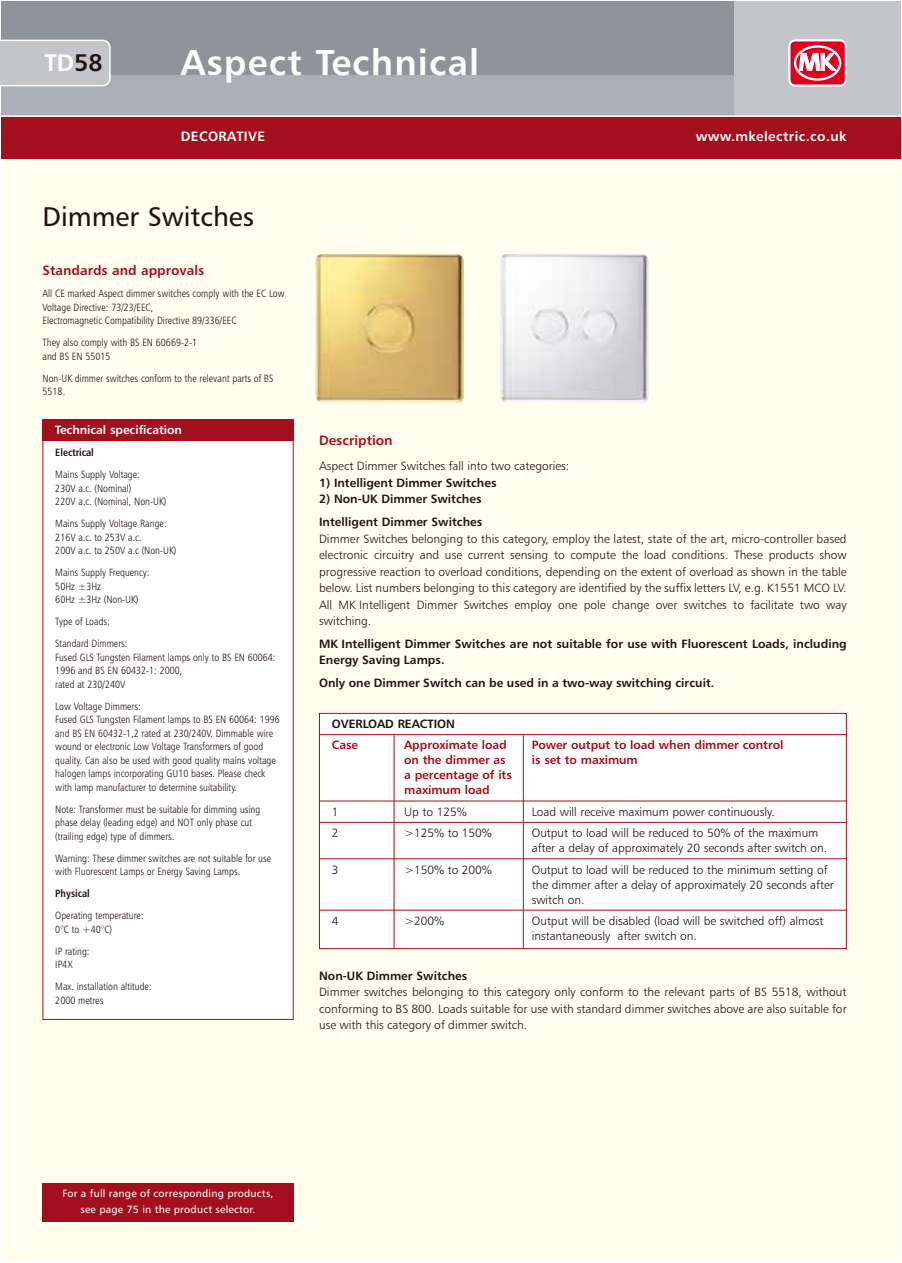
<style>
.page{position:relative;width:902px;height:1263px;background:#fff}
.page>*{position:absolute;margin:0;border:0;box-sizing:border-box;transform-origin:0 0}
.t1{font:36px "Humanist 777 BT Bold B";letter-spacing:.03em;color:#fff}
.t2{font:27px "Humanist 777 BT Roman B";color:#1f120f}
.t3{font:24px "Humanist 777 BT Bold B";color:#fff}
.t4{font:13.5px "Humanist 777 BT Bold B";color:#a30f1c}
.t5{font:13.5px "Humanist 777 BT Bold B";letter-spacing:.03em;color:#fff}
.t6{font:12px/16.5px "Humanist 777 BT Light B";letter-spacing:-.005em;color:#1f120f}
.t7{font:12px/23px "Humanist 777 BT Bold B";color:#1f120f}
.t8{font:12px/15px "Humanist 777 BT Bold B";letter-spacing:-.005em;color:#a30f1c}
.t9{font:12px "Humanist 777 BT Bold B";letter-spacing:-.005em;color:#fff}
.t10{font:10.5px/13.5px "Humanist 777 BT Light Condensed B";color:#1f120f}
.t11{font:10.5px/16.5px "Humanist 777 BT Roman B";letter-spacing:.015em;color:#fff;text-align:center}
.t12{font:10.5px "Humanist 777 BT Bold Condensed B";color:#1f120f}
.s1{color:#1f120f}
</style>
<div class="page">
<div style="left:1px;top:1px;width:899px;height:1261px;background:#fffeef"></div>
<div style="left:1px;top:1px;width:899px;height:115px;background:#8f949c"></div>
<div style="left:1px;top:75px;width:899px;height:41px;background:#aaafb8"></div>
<div style="left:1px;top:40px;width:110px;height:46px;background:#c3c5ca"></div>
<div style="left:733px;top:1px;width:167px;height:115px;background:#c3c5ca"></div>
<svg style="left:788px;top:39px;width:58px;height:48px"></svg>
<svg style="left:790px;top:42px;width:54px;height:42px"></svg>
<div style="left:793px;top:45px;width:48px;height:36px;border:2px solid #fff;border-radius:50%"></div>
<svg style="left:799px;top:53px;width:37px;height:17px"></svg>
<div style="left:1px;top:116px;width:899px;height:43px;background:#a30f1c"></div>
<hr style="left:1px;top:115px;width:899px;height:2px;background:#fff">
<img style="left:315px;top:254px;width:148px;height:149px">
<img style="left:500px;top:254px;width:148px;height:149px">
<div style="left:43px;top:420px;width:250px;height:599px;background:#fff"></div>
<div style="left:43px;top:419px;width:250px;height:22px;background:#a30f1c"></div>
<div style="left:319px;top:713px;width:528px;height:236px;background:#fff"></div>
<hr style="left:319px;top:801px;width:527px;height:1px;background:#a30f1c">
<hr style="left:319px;top:822px;width:527px;height:1px;background:#a30f1c">
<hr style="left:319px;top:858px;width:527px;height:1px;background:#a30f1c">
<hr style="left:319px;top:910px;width:527px;height:1px;background:#a30f1c">
<hr style="left:523px;top:735px;width:1px;height:214px;background:#a30f1c">
<hr style="left:393px;top:735px;width:1px;height:214px;background:#a30f1c">
<div style="left:43px;top:1183px;width:250px;height:39px;background:#a30f1c"></div>
<h3 class="t3" style="left:44px;top:53px;width:60px">TD<span class="s1">58</span></h3>
<h1 class="t1" style="left:181px;top:48px;width:300px">Aspect Technical</h1>
<p class="t5" style="left:181px;top:131px;width:86px">DECORATIVE</p>
<p class="t5" style="left:695px;top:131px;width:152px">www.mkelectric.co.uk</p>
<h2 class="t2" style="left:43px;top:205px;width:213px">Dimmer Switches</h2>
<p class="t4" style="left:43px;top:265px;width:163px">Standards and approvals</p>
<p class="t10" style="left:43px;top:288px;width:244px">All CE marked Aspect dimmer switches comply with the EC Low<br>Voltage Directive: 73/23/EEC,<br>Electromagnetic Compatibility Directive 89/336/EEC</p>
<p class="t10" style="left:43px;top:337px;width:156px">They also comply with BS EN 60669-2-1 and BS EN 55015</p>
<p class="t10" style="left:43px;top:372px;width:232px">Non-UK dimmer switches conform to the relevant parts of BS<br>5518.</p>
<p class="t9" style="left:55px;top:425px;width:128px">Technical specification</p>
<p class="t12" style="left:55px;top:448px;width:40px">Electrical</p>
<p class="t10" style="left:55px;top:469px;width:112px">Mains Supply Voltage:<br>230V a.c. (Nominal)<br>220V a.c. (Nominal, Non-UK)</p>
<p class="t10" style="left:55px;top:518px;width:122px">Mains Supply Voltage Range:<br>216V a.c. to 253V a.c.<br>200V a.c. to 250V a.c (Non-UK)</p>
<p class="t10" style="left:55px;top:567px;width:96px">Mains Supply Frequency:<br>50Hz ±3Hz<br>60Hz ±3Hz (Non-UK)</p>
<p class="t10" style="left:55px;top:611px;width:74px;line-height:22px">Type of Loads:<br>Standard Dimmers:</p>
<p class="t10" style="left:55px;top:651px;width:222px">Fused GLS Tungsten Filament lamps only to BS EN 60064:<br>1996 and BS EN 60432-1: 2000,<br>rated at 230/240V</p>
<p class="t10" style="left:55px;top:700px;width:226px">Low Voltage Dimmers:<br>Fused GLS Tungsten Filament lamps to BS EN 60064: 1996 and BS EN 60432-1,2 rated at 230/240V. Dimmable wire wound or electronic Low Voltage Transformers of good quality. Can also be used with good quality mains voltage halogen lamps incorporating GU10 bases. Please check with lamp manufacturer to determine suitability.</p>
<p class="t10" style="left:55px;top:803px;width:206px">Note: Transformer must be suitable for dimming using phase delay (leading edge) and NOT only phase cut (trailing edge) type of dimmers.</p>
<p class="t10" style="left:55px;top:852px;width:217px">Warning: These dimmer switches are not suitable for use with Fluorescent Lamps or Energy Saving Lamps.</p>
<p class="t12" style="left:55px;top:889px;width:36px">Physical</p>
<p class="t10" style="left:55px;top:910px;width:90px">Operating temperature:<br>0°C to +40°C)</p>
<p class="t10" style="left:55px;top:945px;width:36px">IP rating:<br>IP4X</p>
<p class="t10" style="left:55px;top:981px;width:98px">Max. installation altitude:<br>2000 metres</p>
<p class="t4" style="left:319px;top:435px;width:75px">Description</p>
<p class="t6" style="left:319px;top:459px;width:252px">Aspect Dimmer Switches fall into two categories:</p>
<p class="t7" style="left:319px;top:472px;width:179px">1) Intelligent Dimmer Switches</p>
<p class="t7" style="left:319px;top:488px;width:165px">2) Non-UK Dimmer Switches<br>Intelligent Dimmer Switches</p>
<p class="t6" style="left:319px;top:531px;width:529px;text-align:justify">Dimmer Switches belonging to this category, employ the latest, state of the art, micro-controller based electronic circuitry and use current sensing to compute the load conditions. These products show progressive reaction to overload conditions, depending on the extent of overload as shown in the table below. List numbers belonging to this category are identified by the suffix letters LV, e.g. K1551 MCO LV.<br>All MK Intelligent Dimmer Switches employ one pole change over switches to facilitate two way switching.</p>
<p class="t7" style="left:319px;top:636px;width:529px;line-height:16.5px">MK Intelligent Dimmer Switches are not suitable for use with Fluorescent Loads, including<br>Energy Saving Lamps.</p>
<p class="t7" style="left:319px;top:673px;width:397px">Only one Dimmer Switch can be used in a two-way switching circuit.</p>
<p class="t7" style="left:332px;top:713px;width:124px">OVERLOAD REACTION</p>
<p class="t8" style="left:332px;top:739px;width:28px">Case</p>
<p class="t8" style="left:404px;top:739px;width:104px">Approximate load</p>
<p class="t8" style="left:531px;top:739px;width:253px">Power output to load when dimmer control</p>
<p class="t8" style="left:404px;top:754px;width:103px">on the dimmer as</p>
<p class="t8" style="left:532px;top:754px;width:107px">is set to maximum</p>
<p class="t8" style="left:404px;top:769px;width:109px">a percentage of its maximum load</p>
<p class="t6" style="left:332px;top:804px;width:8px">1</p>
<p class="t6" style="left:404px;top:804px;width:64px">Up to 125%</p>
<p class="t6" style="left:531px;top:804px;width:244px">Load will receive maximum power continuously.</p>
<p class="t6" style="left:332px;top:826px;width:8px">2</p>
<p class="t6" style="left:404px;top:826px;width:89px">&gt;125% to 150%</p>
<p class="t6" style="left:531px;top:826px;width:297px;line-height:15px">Output to load will be reduced to 50% of the maximum after a delay of approximately 20 seconds after switch on.</p>
<p class="t6" style="left:332px;top:862px;width:8px">3</p>
<p class="t6" style="left:404px;top:862px;width:89px">&gt;150% to 200%</p>
<p class="t6" style="left:531px;top:863px;width:303px;line-height:15px">Output to load will be reduced to the minimum setting of the dimmer after a delay of approximately 20 seconds after switch on.</p>
<p class="t6" style="left:332px;top:913px;width:8px">4</p>
<p class="t6" style="left:404px;top:913px;width:41px">&gt;200%</p>
<p class="t6" style="left:531px;top:914px;width:293px;line-height:15px">Output will be disabled (load will be switched off) almost instantaneously after switch on.</p>
<p class="t7" style="left:319px;top:965px;width:150px">Non-UK Dimmer Switches</p>
<p class="t6" style="left:319px;top:985px;width:529px;text-align:justify">Dimmer switches belonging to this category only conform to the relevant parts of BS 5518, without conforming to BS 800. Loads suitable for use with standard dimmer switches above are also suitable for use with this category of dimmer switch.</p>
<p class="t11" style="left:62px;top:1186px;width:213px">For a full range of corresponding products, see page 75 in the product selector.</p>
</div>
